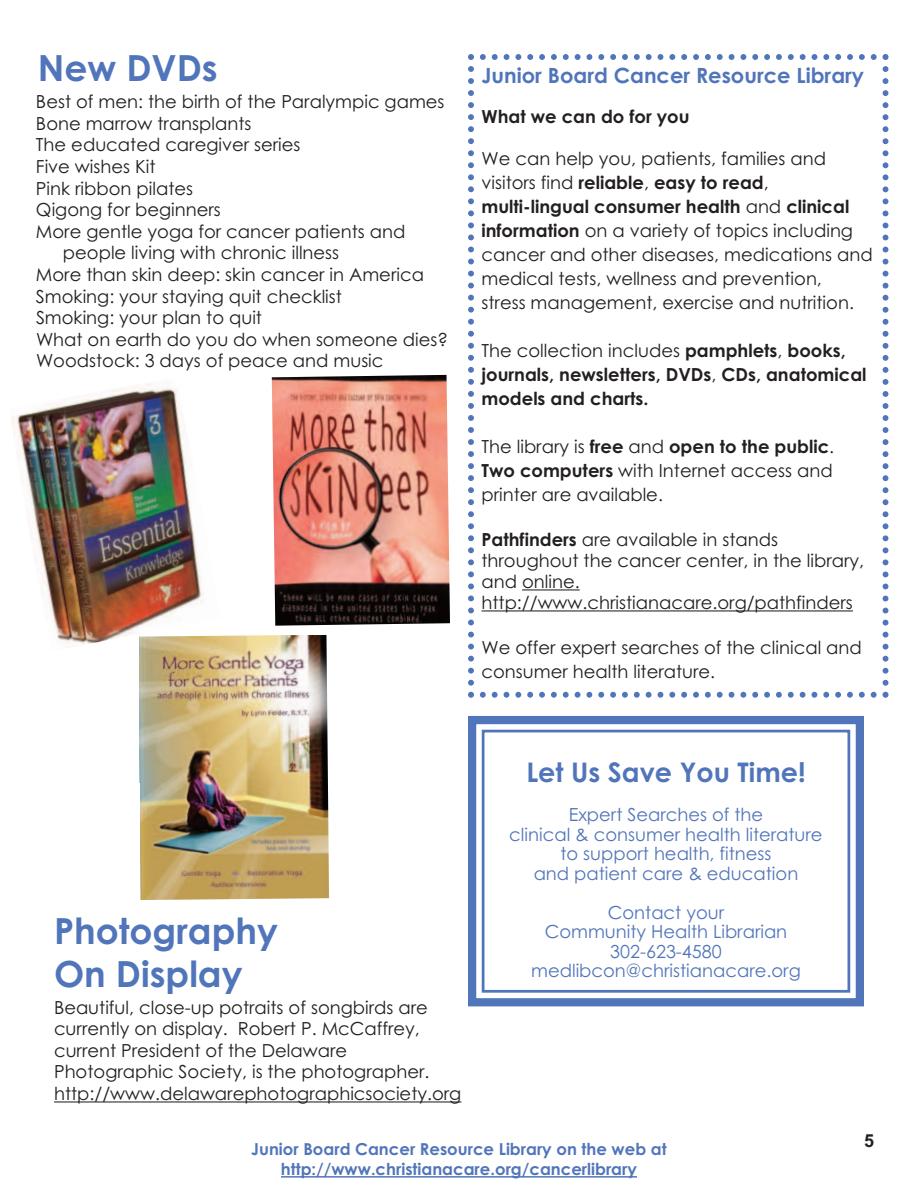
<style>
.page{position:relative;width:918px;height:1188px;background:#fff}
.page>*{position:absolute;margin:0;border:0;box-sizing:border-box;transform-origin:0 0}
.t1{font:700 36px/43.2px "Century Gothic";color:#5175ba}
.t2{font:700 27px "Century Gothic";color:#5175ba}
.t3{font:700 21px "Century Gothic";color:#5175ba}
.t4{font:18px/24px "Century Gothic";color:#231f20}
.t5{font:18px/19.5px "Century Gothic";color:#5175ba;text-align:center}
.t6{font:700 18px/24px "Century Gothic";color:#231f20}
.t7{font:700 18px "Arial";color:#231f20}
.t8{font:700 16.5px/19.8px "Century Gothic";color:#5175ba;text-align:center}
.s1{font-weight:700}
.s2{font-weight:400}
</style>
<div class="page">
<hr style="left:281px;top:1176px;width:356px;height:2px;background:#5175ba">
<div style="left:468px;top:716px;width:396px;height:290px;border:8px solid #5175ba"></div>
<div style="left:482px;top:730px;width:368px;height:263px;border:3px solid #5175ba"></div>
<svg style="left:468px;top:54px;width:421px;height:644px"></svg>
<hr style="left:482px;top:610px;width:371px;height:1px;background:#231f20">
<hr style="left:54px;top:1101px;width:407px;height:2px;background:#231f20">
<img style="left:11px;top:382px;width:193px;height:266px">
<img style="left:272px;top:375px;width:178px;height:251px">
<img style="left:139px;top:636px;width:190px;height:264px">
<h1 class="t1" style="left:38px;top:47px;width:182px">New DVDs</h1>
<p class="t4" style="left:36px;top:90px;width:410px">Best of men: the birth of the Paralympic games</p>
<p class="t4" style="left:36px;top:112px;width:217px">Bone marrow transplants</p>
<p class="t4" style="left:36px;top:133px;width:266px">The educated caregiver series</p>
<p class="t4" style="left:36px;top:155px;width:121px">Five wishes Kit</p>
<p class="t4" style="left:36px;top:176px;width:159px">Pink ribbon pilates</p>
<p class="t4" style="left:36px;top:198px;width:186px">Qigong for beginners</p>
<p class="t4" style="left:36px;top:220px;width:371px">More gentle yoga for cancer patients and</p>
<p class="t4" style="left:63px;top:241px;width:278px">people living with chronic illness</p>
<p class="t4" style="left:36px;top:263px;width:389px">More than skin deep: skin cancer in America</p>
<p class="t4" style="left:36px;top:284px;width:308px">Smoking: your staying quit checklist</p>
<p class="t4" style="left:36px;top:306px;width:228px">Smoking: your plan to quit</p>
<p class="t4" style="left:36px;top:328px;width:414px">What on earth do you do when someone dies?</p>
<p class="t4" style="left:36px;top:349px;width:349px">Woodstock: 3 days of peace and music</p>
<p class="t3" style="left:482px;top:64px;width:384px">Junior Board Cancer Resource Library</p>
<p class="t6" style="left:482px;top:105px;width:210px">What we can do for you</p>
<p class="t4" style="left:481px;top:147px;width:393px">We can help you, patients, families and visitors find <span class="s1">reliable</span>, <span class="s1">easy to read</span>, <span class="s1">multi-lingual consumer health</span> and <span class="s1">clinical information</span> on a variety of topics including cancer and other diseases, medications and medical tests, wellness and prevention,<br>stress management, exercise and nutrition.</p>
<p class="t6" style="left:481px;top:339px;width:387px"><span class="s2">The collection includes</span> pamphlets<span class="s2">,</span> books, journals, newsletters, DVDs<span class="s2">,</span> CDs, anatomical models and charts.</p>
<p class="t4" style="left:481px;top:435px;width:354px;text-align:justify">The library is <span class="s1">free</span> and <span class="s1">open to the public</span>.<br><span class="s1">Two computers</span> with Internet access and printer are available.</p>
<p class="t4" style="left:481px;top:529px;width:384px;line-height:21px"><span class="s1">Pathfinders</span> are available in stands throughout the cancer center, in the library, and online. http://www.christianacare.org/pathfinders</p>
<p class="t4" style="left:482px;top:636px;width:382px">We offer expert searches of the clinical and consumer health literature.</p>
<h1 class="t1" style="left:54px;top:910px;width:225px">Photography<br>On Display</h1>
<p class="t4" style="left:54px;top:997px;width:409px;line-height:21.6px">Beautiful, close-up potraits of songbirds are currently on display. Robert P. McCaffrey, current President of the Delaware Photographic Society, is the photographer. http://www.delawarephotographicsociety.org</p>
<h2 class="t2" style="left:526px;top:757px;width:281px">Let Us Save You Time!</h2>
<p class="t5" style="left:509px;top:805px;width:315px">Expert Searches of the<br>clinical &amp; consumer health literature to support health, fitness<br>and patient care &amp; education</p>
<p class="t5" style="left:531px;top:903px;width:271px">Contact your<br>Community Health Librarian<br>302-623-4580 medlibcon@christianacare.org</p>
<p class="t8" style="left:251px;top:1140px;width:417px">Junior Board Cancer Resource Library on the web at http://www.christianacare.org/cancerlibrary</p>
<p class="t7" style="left:864px;top:1130px;width:12px">5</p>
</div>
